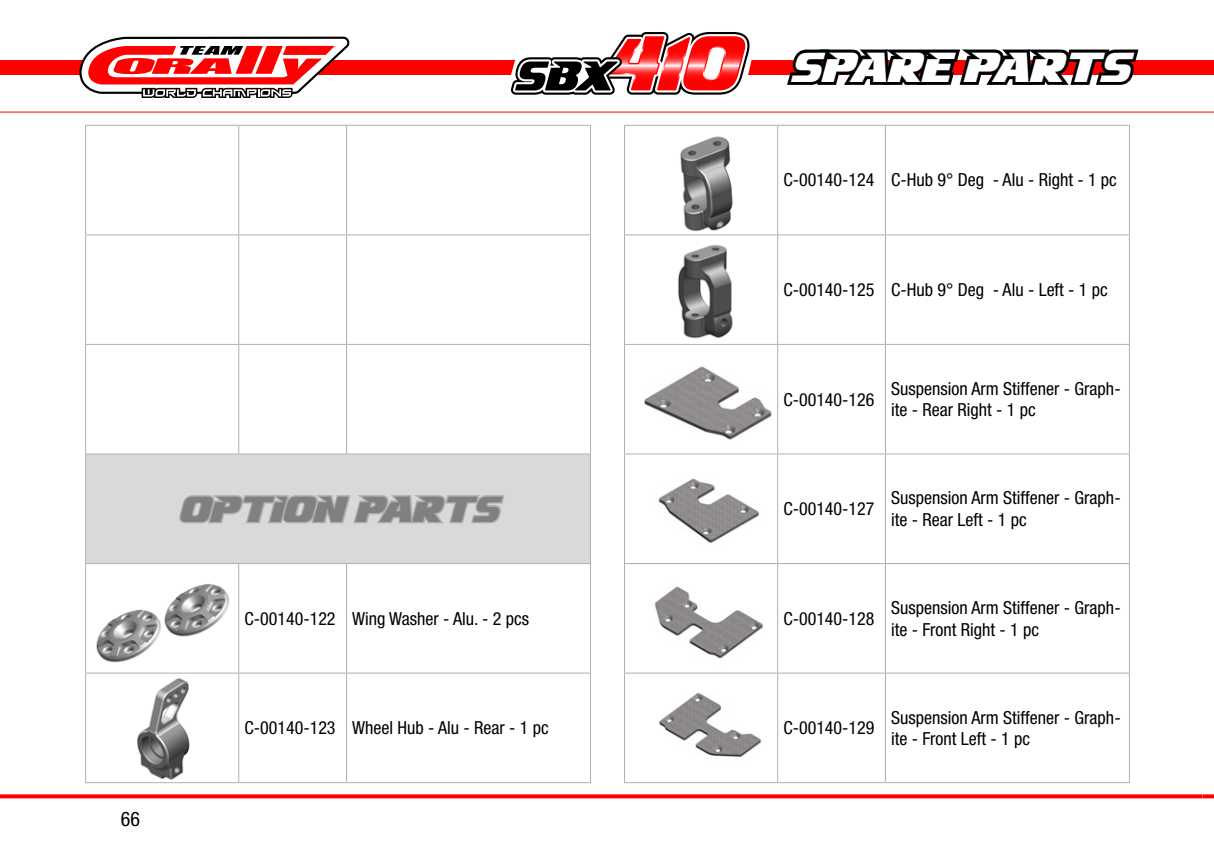
<style>
.page{position:relative;width:1214px;height:865px;background:#fff}
.page>*{position:absolute;margin:0;border:0;box-sizing:border-box;transform-origin:0 0}
.t1{font:41.8px "Infinite Justice";color:#fff}
.t2{font:36px "Infinite Justice";color:#808080}
.t3{font:condensed 20px "Helvetica Neue LT Std";color:#000}
.t4{font:condensed 18px/21.6px "Helvetica Neue LT Std";color:#000}
</style>
<div class="page">
<div style="left:0;top:60px;width:1202px;height:14px;background:#f00"></div>
<div style="left:1202px;top:60px;width:11px;height:14px;background:#f00"></div>
<svg style="left:78px;top:36px;width:273px;height:62px"></svg>
<hr style="left:0;top:112px;width:1213px;height:1px;background:#f00">
<svg style="left:0;top:794px;width:1202px;height:4px;background:#ff1818"></svg>
<svg style="left:1202px;top:794px;width:11px;height:4px"></svg>
<svg style="left:783px;top:49px;width:359px;height:36px"></svg>
<svg style="left:510px;top:32px;width:242px;height:63px"></svg>
<div style="left:86px;top:454px;width:504px;height:109px;background:#d9d9d9"></div>
<hr style="left:590px;top:564px;width:1px;height:108px;background:#b0b0b0">
<hr style="left:590px;top:673px;width:1px;height:109px;background:#b0b0b0">
<hr style="left:85px;top:126px;width:1px;height:108px;background:#b0b0b0">
<hr style="left:590px;top:126px;width:1px;height:108px;background:#b0b0b0">
<hr style="left:85px;top:235px;width:1px;height:109px;background:#b0b0b0">
<hr style="left:590px;top:235px;width:1px;height:109px;background:#b0b0b0">
<hr style="left:85px;top:345px;width:1px;height:108px;background:#b0b0b0">
<hr style="left:590px;top:345px;width:1px;height:108px;background:#b0b0b0">
<hr style="left:85px;top:454px;width:1px;height:109px;background:#b0b0b0">
<hr style="left:590px;top:454px;width:1px;height:109px;background:#b0b0b0">
<hr style="left:85px;top:564px;width:1px;height:108px;background:#b0b0b0">
<hr style="left:85px;top:673px;width:1px;height:109px;background:#b0b0b0">
<hr style="left:239px;top:563px;width:107px;height:1px;background:#b0b0b0">
<hr style="left:238px;top:564px;width:1px;height:108px;background:#b0b0b0">
<hr style="left:346px;top:563px;width:245px;height:1px;background:#b0b0b0">
<hr style="left:346px;top:564px;width:1px;height:108px;background:#b0b0b0">
<hr style="left:239px;top:672px;width:107px;height:1px;background:#b0b0b0">
<hr style="left:238px;top:673px;width:1px;height:109px;background:#b0b0b0">
<hr style="left:346px;top:672px;width:245px;height:1px;background:#b0b0b0">
<hr style="left:346px;top:673px;width:1px;height:109px;background:#b0b0b0">
<hr style="left:239px;top:782px;width:107px;height:1px;background:#b0b0b0">
<hr style="left:346px;top:782px;width:245px;height:1px;background:#b0b0b0">
<hr style="left:238px;top:126px;width:1px;height:108px;background:#b0b0b0">
<hr style="left:346px;top:126px;width:1px;height:108px;background:#b0b0b0">
<hr style="left:238px;top:235px;width:1px;height:109px;background:#b0b0b0">
<hr style="left:346px;top:235px;width:1px;height:109px;background:#b0b0b0">
<hr style="left:238px;top:345px;width:1px;height:108px;background:#b0b0b0">
<hr style="left:346px;top:345px;width:1px;height:108px;background:#b0b0b0">
<hr style="left:85px;top:125px;width:154px;height:1px;background:#b0b0b0">
<hr style="left:239px;top:125px;width:107px;height:1px;background:#b0b0b0">
<hr style="left:346px;top:125px;width:245px;height:1px;background:#b0b0b0">
<hr style="left:85px;top:234px;width:154px;height:1px;background:#b0b0b0">
<hr style="left:239px;top:234px;width:107px;height:1px;background:#b0b0b0">
<hr style="left:346px;top:234px;width:245px;height:1px;background:#b0b0b0">
<hr style="left:85px;top:344px;width:154px;height:1px;background:#b0b0b0">
<hr style="left:239px;top:344px;width:107px;height:1px;background:#b0b0b0">
<hr style="left:346px;top:344px;width:245px;height:1px;background:#b0b0b0">
<hr style="left:85px;top:453px;width:154px;height:1px;background:#b0b0b0">
<hr style="left:239px;top:453px;width:107px;height:1px;background:#b0b0b0">
<hr style="left:346px;top:453px;width:245px;height:1px;background:#b0b0b0">
<hr style="left:85px;top:563px;width:154px;height:1px;background:#b0b0b0">
<hr style="left:85px;top:672px;width:154px;height:1px;background:#b0b0b0">
<hr style="left:85px;top:782px;width:154px;height:1px;background:#b0b0b0">
<svg style="left:179px;top:495px;width:326px;height:29px"></svg>
<img style="left:96px;top:583px;width:134px;height:80px">
<img style="left:137px;top:678px;width:53px;height:101px">
<svg style="left:625px;top:235px;width:152px;height:439px"></svg>
<hr style="left:1128px;top:126px;width:1px;height:108px;background:#b0b0b0">
<hr style="left:1128px;top:235px;width:1px;height:109px;background:#b0b0b0">
<hr style="left:1128px;top:345px;width:1px;height:108px;background:#b0b0b0">
<hr style="left:1128px;top:454px;width:1px;height:109px;background:#b0b0b0">
<hr style="left:1128px;top:564px;width:1px;height:108px;background:#b0b0b0">
<hr style="left:1128px;top:673px;width:1px;height:109px;background:#b0b0b0">
<hr style="left:624px;top:126px;width:1px;height:108px;background:#b0b0b0">
<hr style="left:624px;top:235px;width:1px;height:109px;background:#b0b0b0">
<hr style="left:624px;top:345px;width:1px;height:108px;background:#b0b0b0">
<hr style="left:624px;top:454px;width:1px;height:109px;background:#b0b0b0">
<hr style="left:624px;top:564px;width:1px;height:108px;background:#b0b0b0">
<hr style="left:624px;top:673px;width:1px;height:109px;background:#b0b0b0">
<hr style="left:777px;top:125px;width:108px;height:1px;background:#b0b0b0">
<hr style="left:777px;top:126px;width:1px;height:108px;background:#b0b0b0">
<hr style="left:885px;top:125px;width:244px;height:1px;background:#b0b0b0">
<hr style="left:884px;top:126px;width:1px;height:108px;background:#b0b0b0">
<hr style="left:777px;top:234px;width:108px;height:1px;background:#b0b0b0">
<hr style="left:777px;top:235px;width:1px;height:109px;background:#b0b0b0">
<hr style="left:885px;top:234px;width:244px;height:1px;background:#b0b0b0">
<hr style="left:884px;top:235px;width:1px;height:109px;background:#b0b0b0">
<hr style="left:777px;top:344px;width:108px;height:1px;background:#b0b0b0">
<hr style="left:777px;top:345px;width:1px;height:108px;background:#b0b0b0">
<hr style="left:885px;top:344px;width:244px;height:1px;background:#b0b0b0">
<hr style="left:884px;top:345px;width:1px;height:108px;background:#b0b0b0">
<hr style="left:777px;top:453px;width:108px;height:1px;background:#b0b0b0">
<hr style="left:777px;top:454px;width:1px;height:109px;background:#b0b0b0">
<hr style="left:885px;top:453px;width:244px;height:1px;background:#b0b0b0">
<hr style="left:884px;top:454px;width:1px;height:109px;background:#b0b0b0">
<hr style="left:777px;top:563px;width:108px;height:1px;background:#b0b0b0">
<hr style="left:777px;top:564px;width:1px;height:108px;background:#b0b0b0">
<hr style="left:885px;top:563px;width:244px;height:1px;background:#b0b0b0">
<hr style="left:884px;top:564px;width:1px;height:108px;background:#b0b0b0">
<hr style="left:777px;top:672px;width:108px;height:1px;background:#b0b0b0">
<hr style="left:777px;top:673px;width:1px;height:109px;background:#b0b0b0">
<hr style="left:885px;top:672px;width:244px;height:1px;background:#b0b0b0">
<hr style="left:884px;top:673px;width:1px;height:109px;background:#b0b0b0">
<hr style="left:777px;top:782px;width:108px;height:1px;background:#b0b0b0">
<hr style="left:885px;top:782px;width:244px;height:1px;background:#b0b0b0">
<hr style="left:624px;top:125px;width:153px;height:1px;background:#b0b0b0">
<hr style="left:624px;top:234px;width:153px;height:1px;background:#b0b0b0">
<hr style="left:624px;top:344px;width:153px;height:1px;background:#b0b0b0">
<hr style="left:624px;top:453px;width:153px;height:1px;background:#b0b0b0">
<hr style="left:624px;top:563px;width:153px;height:1px;background:#b0b0b0">
<hr style="left:624px;top:672px;width:153px;height:1px;background:#b0b0b0">
<hr style="left:624px;top:782px;width:153px;height:1px;background:#b0b0b0">
<img style="left:680px;top:136px;width:53px;height:96px">
<img style="left:627px;top:238px;width:147px;height:103px">
<img style="left:627px;top:347px;width:147px;height:104px">
<img style="left:627px;top:457px;width:144px;height:103px">
<img style="left:627px;top:566px;width:147px;height:104px">
<img style="left:659px;top:692px;width:103px;height:65px">
<p class="t3" style="left:121px;top:807px;width:21px">66</p>
<h2 class="t2" style="left:178px;top:490px;width:321px">OPTION PARTS</h2>
<p class="t4" style="left:244px;top:607px;width:286px">C-00140-122 Wing Washer - Alu. - 2 pcs</p>
<p class="t4" style="left:244px;top:717px;width:306px">C-00140-123 Wheel Hub - Alu - Rear - 1 pc</p>
<h1 class="t1" style="left:789px;top:45px;width:340px">SPARE PARTS</h1>
<p class="t4" style="left:783px;top:169px;width:335px">C-00140-124 C-Hub 9° Deg - Alu - Right - 1 pc</p>
<p class="t4" style="left:783px;top:279px;width:326px">C-00140-125 C-Hub 9° Deg - Alu - Left - 1 pc</p>
<p class="t4" style="left:783px;top:388px;width:93px">C-00140-126</p>
<p class="t4" style="left:891px;top:377px;width:231px">Suspension Arm Stiffener - Graph&shy;ite - Rear Right - 1 pc</p>
<p class="t4" style="left:783px;top:498px;width:93px">C-00140-127</p>
<p class="t4" style="left:891px;top:487px;width:231px">Suspension Arm Stiffener - Graph&shy;ite - Rear Left - 1 pc</p>
<p class="t4" style="left:783px;top:607px;width:93px">C-00140-128</p>
<p class="t4" style="left:891px;top:596px;width:231px">Suspension Arm Stiffener - Graph&shy;ite - Front Right - 1 pc</p>
<p class="t4" style="left:783px;top:717px;width:93px">C-00140-129</p>
<p class="t4" style="left:891px;top:706px;width:231px">Suspension Arm Stiffener - Graph&shy;ite - Front Left - 1 pc</p>
</div>
